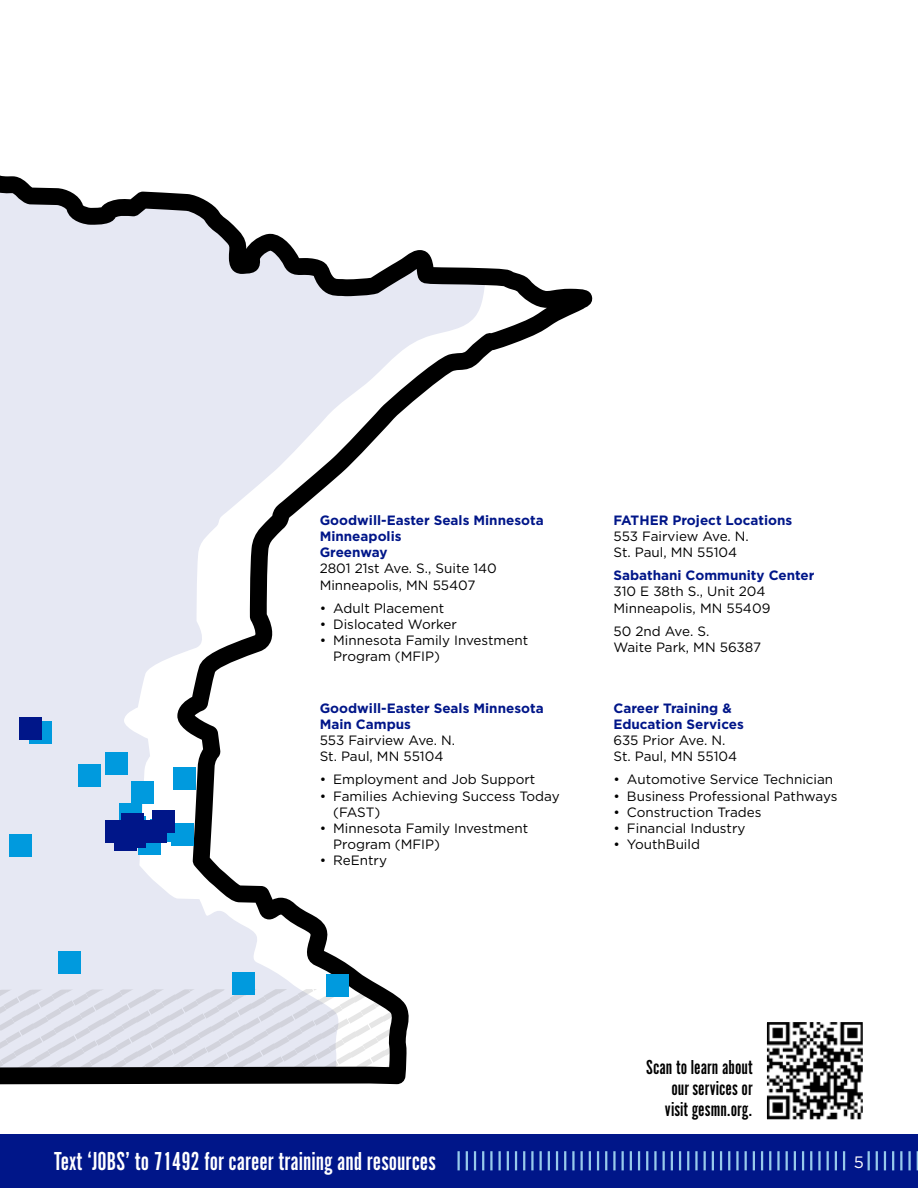
<style>
.page{position:relative;width:918px;height:1188px;background:#fff}
.page>*{position:absolute;margin:0;border:0;box-sizing:border-box;transform-origin:0 0}
.t1{font:27px "Alternate Got No 1 D";color:#fff}
.t2{font:21px/21px "Alternate Got No 1 D";color:#000;text-align:right}
.t3{font:16.5px "Gotham";color:#fff}
.t4{font:13.5px/16.2px "Gotham";color:#000}
.t5{font:700 13.5px/16.2px "Gotham";color:#001689}
</style>
<div class="page">
<img style="left:767px;top:1023px;width:95px;height:96px">
<div style="left:0;top:1134px;width:918px;height:54px;background:#001689"></div>
<svg style="left:917px;top:1151px;width:1px;height:19px"></svg>
<hr style="left:908px;top:1151px;width:3px;height:19px;background:#97caeb">
<svg style="left:900px;top:1151px;width:2px;height:19px"></svg>
<svg style="left:892px;top:1151px;width:2px;height:19px"></svg>
<svg style="left:884px;top:1151px;width:2px;height:19px"></svg>
<svg style="left:876px;top:1151px;width:2px;height:19px"></svg>
<svg style="left:868px;top:1151px;width:2px;height:19px"></svg>
<svg style="left:843px;top:1151px;width:2px;height:19px"></svg>
<svg style="left:835px;top:1151px;width:2px;height:19px"></svg>
<svg style="left:827px;top:1151px;width:2px;height:19px"></svg>
<hr style="left:818px;top:1151px;width:3px;height:19px;background:#97caeb">
<svg style="left:810px;top:1151px;width:2px;height:19px"></svg>
<svg style="left:802px;top:1151px;width:2px;height:19px"></svg>
<svg style="left:794px;top:1151px;width:2px;height:19px"></svg>
<svg style="left:786px;top:1151px;width:2px;height:19px"></svg>
<hr style="left:777px;top:1151px;width:3px;height:19px;background:#97caeb">
<svg style="left:769px;top:1151px;width:2px;height:19px"></svg>
<svg style="left:761px;top:1151px;width:2px;height:19px"></svg>
<svg style="left:753px;top:1151px;width:2px;height:19px"></svg>
<svg style="left:745px;top:1151px;width:2px;height:19px"></svg>
<hr style="left:736px;top:1151px;width:3px;height:19px;background:#97caeb">
<svg style="left:728px;top:1151px;width:2px;height:19px"></svg>
<svg style="left:720px;top:1151px;width:2px;height:19px"></svg>
<svg style="left:712px;top:1151px;width:2px;height:19px"></svg>
<svg style="left:704px;top:1151px;width:2px;height:19px"></svg>
<hr style="left:695px;top:1151px;width:3px;height:19px;background:#97caeb">
<svg style="left:687px;top:1151px;width:2px;height:19px"></svg>
<svg style="left:679px;top:1151px;width:2px;height:19px"></svg>
<svg style="left:671px;top:1151px;width:2px;height:19px"></svg>
<svg style="left:663px;top:1151px;width:2px;height:19px"></svg>
<hr style="left:654px;top:1151px;width:3px;height:19px;background:#97caeb">
<svg style="left:646px;top:1151px;width:2px;height:19px"></svg>
<svg style="left:638px;top:1151px;width:2px;height:19px"></svg>
<svg style="left:630px;top:1151px;width:2px;height:19px"></svg>
<svg style="left:622px;top:1151px;width:2px;height:19px"></svg>
<hr style="left:613px;top:1151px;width:3px;height:19px;background:#97caeb">
<svg style="left:605px;top:1151px;width:2px;height:19px"></svg>
<svg style="left:597px;top:1151px;width:2px;height:19px"></svg>
<svg style="left:589px;top:1151px;width:2px;height:19px"></svg>
<svg style="left:581px;top:1151px;width:2px;height:19px"></svg>
<hr style="left:572px;top:1151px;width:3px;height:19px;background:#97caeb">
<svg style="left:564px;top:1151px;width:2px;height:19px"></svg>
<svg style="left:556px;top:1151px;width:2px;height:19px"></svg>
<svg style="left:548px;top:1151px;width:2px;height:19px"></svg>
<svg style="left:540px;top:1151px;width:2px;height:19px"></svg>
<hr style="left:531px;top:1151px;width:3px;height:19px;background:#97caeb">
<svg style="left:523px;top:1151px;width:2px;height:19px"></svg>
<svg style="left:515px;top:1151px;width:2px;height:19px"></svg>
<svg style="left:507px;top:1151px;width:2px;height:19px"></svg>
<svg style="left:499px;top:1151px;width:2px;height:19px"></svg>
<hr style="left:490px;top:1151px;width:3px;height:19px;background:#97caeb">
<svg style="left:482px;top:1151px;width:2px;height:19px"></svg>
<svg style="left:474px;top:1151px;width:2px;height:19px"></svg>
<svg style="left:466px;top:1151px;width:2px;height:19px"></svg>
<svg style="left:458px;top:1151px;width:2px;height:19px"></svg>
<svg style="left:0;top:175px;width:593px;height:910px"></svg>
<div style="left:9px;top:834px;width:23px;height:22px;background:#009ade"></div>
<div style="left:58px;top:951px;width:23px;height:23px;background:#009ade"></div>
<div style="left:151px;top:819px;width:22px;height:22px;background:#009ade"></div>
<div style="left:120px;top:803px;width:22px;height:22px;background:#009ade"></div>
<div style="left:132px;top:781px;width:22px;height:22px;background:#009ade"></div>
<div style="left:105px;top:752px;width:23px;height:23px;background:#009ade"></div>
<div style="left:173px;top:767px;width:22px;height:23px;background:#009ade"></div>
<div style="left:29px;top:721px;width:23px;height:23px;background:#009ade"></div>
<div style="left:78px;top:765px;width:22px;height:22px;background:#009ade"></div>
<div style="left:233px;top:972px;width:22px;height:23px;background:#009ade"></div>
<div style="left:172px;top:823px;width:22px;height:22px;background:#009ade"></div>
<div style="left:139px;top:832px;width:22px;height:23px;background:#009ade"></div>
<div style="left:123px;top:816px;width:22px;height:23px;background:#009ade"></div>
<div style="left:327px;top:975px;width:22px;height:22px;background:#009ade"></div>
<div style="left:20px;top:718px;width:22px;height:22px;background:#001689"></div>
<div style="left:122px;top:813px;width:22px;height:23px;background:#001689"></div>
<div style="left:124px;top:825px;width:22px;height:22px;background:#001689"></div>
<div style="left:114px;top:829px;width:23px;height:22px;background:#001689"></div>
<div style="left:105px;top:820px;width:22px;height:23px;background:#001689"></div>
<div style="left:152px;top:811px;width:22px;height:22px;background:#001689"></div>
<div style="left:144px;top:820px;width:23px;height:23px;background:#001689"></div>
<p class="t5" style="left:320px;top:512px;width:226px">Goodwill-Easter Seals Minnesota<br>Minneapolis<br>Greenway</p>
<p class="t4" style="left:320px;top:560px;width:179px">2801 21st Ave. S., Suite 140<br>Minneapolis, MN 55407</p>
<p class="t4" style="left:320px;top:599px;width:126px">• Adult Placement</p>
<p class="t4" style="left:320px;top:616px;width:139px">• Dislocated Worker</p>
<p class="t4" style="left:333px;top:632px;width:197px;text-indent:-14px">• Minnesota Family Investment<br>Program (MFIP)</p>
<p class="t5" style="left:320px;top:700px;width:226px">Goodwill-Easter Seals Minnesota<br>Main Campus</p>
<p class="t4" style="left:320px;top:732px;width:137px">553 Fairview Ave. N.<br>St. Paul, MN 55104</p>
<p class="t4" style="left:320px;top:771px;width:217px">• Employment and Job Support</p>
<p class="t4" style="left:333px;top:787px;width:228px;text-indent:-14px">• Families Achieving Success Today (FAST)</p>
<p class="t4" style="left:333px;top:820px;width:197px;text-indent:-14px">• Minnesota Family Investment<br>Program (MFIP)</p>
<p class="t4" style="left:320px;top:852px;width:69px">• ReEntry</p>
<p class="t5" style="left:613px;top:512px;width:180px">FATHER Project Locations</p>
<p class="t4" style="left:613px;top:528px;width:137px">553 Fairview Ave. N.<br>St. Paul, MN 55104</p>
<p class="t5" style="left:613px;top:567px;width:203px">Sabathani Community Center</p>
<p class="t4" style="left:613px;top:583px;width:158px">310 E 38th S., Unit 204<br>Minneapolis, MN 55409</p>
<p class="t4" style="left:613px;top:622px;width:149px">50 2nd Ave. S.<br>Waite Park, MN 56387</p>
<p class="t5" style="left:613px;top:700px;width:132px">Career Training &amp;<br>Education Services</p>
<p class="t4" style="left:613px;top:732px;width:125px">635 Prior Ave. N.<br>St. Paul, MN 55104</p>
<p class="t4" style="left:613px;top:771px;width:221px">• Automotive Service Technician</p>
<p class="t4" style="left:613px;top:787px;width:226px">• Business Professional Pathways</p>
<p class="t4" style="left:613px;top:804px;width:150px">• Construction Trades</p>
<p class="t4" style="left:613px;top:820px;width:134px">• Financial Industry</p>
<p class="t4" style="left:613px;top:836px;width:88px">• YouthBuild</p>
<h2 class="t2" style="left:646px;top:1057px;width:108px">Scan to learn about our services or visit gesmn.org.</h2>
<h1 class="t1" style="left:54px;top:1147px;width:383px">Text ‘JOBS’ to 71492 for career training and resources</h1>
<p class="t3" style="left:854px;top:1151px;width:12px">5</p>
</div>
